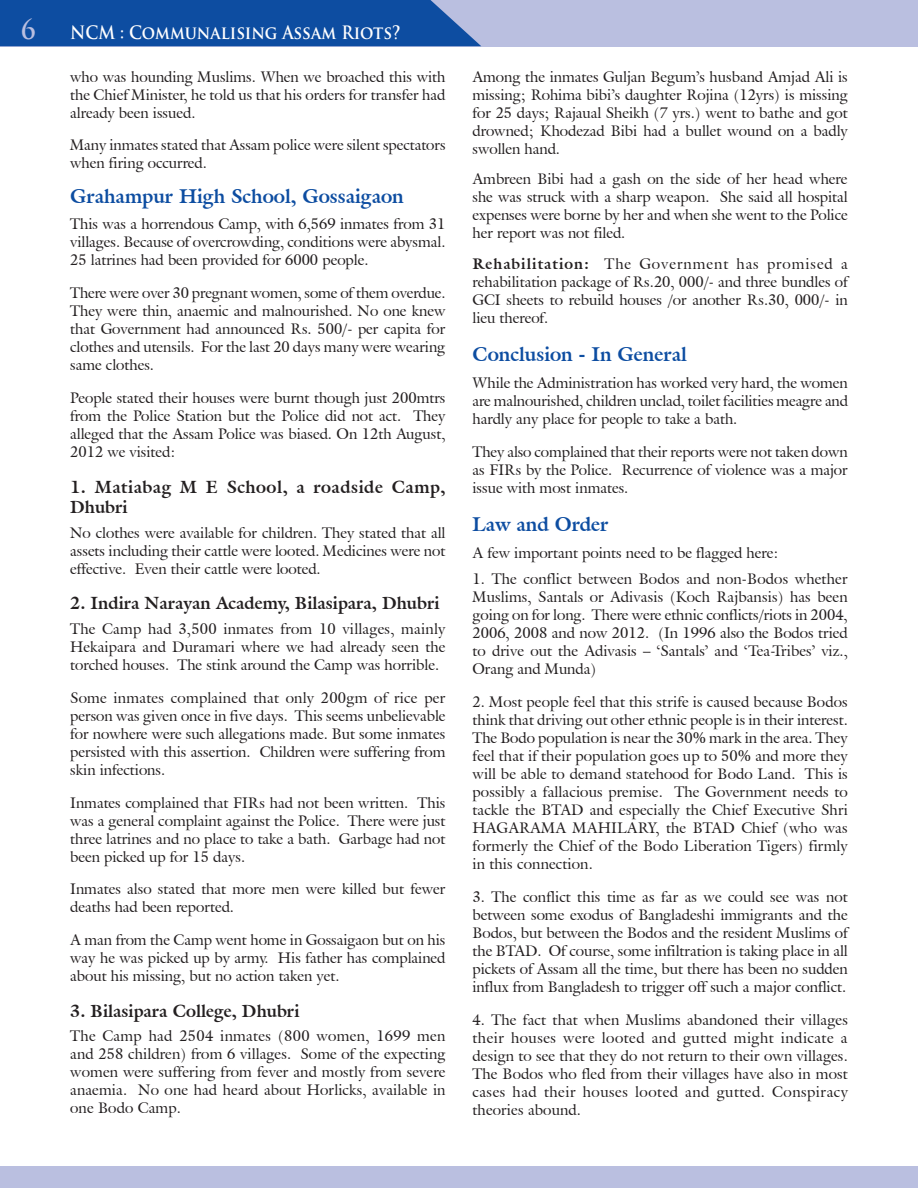
<style>
.page{position:relative;width:918px;height:1188px;background:#fff}
.page>*{position:absolute;margin:0;border:0;box-sizing:border-box;transform-origin:0 0}
.t1{font:700 27px "Trajan Pro";color:#babfe0;scale:.9 1}
.para_head{font:700 19.5px "Galliard IT Cby BT";color:#0d4da1}
.t2{font:700 18px "Trajan Pro";color:#fff;scale:.9 1}
.Sub_Head{font:700 17.25px "Galliard IT Cby BT";color:#231f20}
.Sub_Head-2{font:700 17.25px/20.7px "Galliard IT Cby BT";letter-spacing:.03em;color:#231f20}
.BODY_TEXT{font:15px/18px "Galliard IT Cby BT";color:#231f20;text-align:justify}
.s1{font-weight:700}
</style>
<div class="page">
<div style="left:0;top:0;width:918px;height:46px;background:#babfe0"></div>
<div style="left:0;top:0;width:481px;height:46px;background:#0d4da1"></div>
<div style="left:0;top:1167px;width:918px;height:21px;background:#babfe0"></div>
<p class="t1" style="left:21px;top:13px;width:18px">6</p>
<p class="t2" style="left:70px;top:21px;width:369px">NCM : Communalising Assam Riots?</p>
<p class="BODY_TEXT" style="left:70px;top:67px;width:377px">who was hounding Muslims. When we broached this with the Chief Minister, he told us that his orders for transfer had already been issued.</p>
<p class="BODY_TEXT" style="left:70px;top:136px;width:377px">Many inmates stated that Assam police were silent spectators when firing occurred.</p>
<p class="para_head" style="left:70px;top:183px;width:335px">Grahampur High School, Gossaigaon</p>
<p class="BODY_TEXT" style="left:70px;top:215px;width:377px">This was a horrendous Camp, with 6,569 inmates from 31 villages. Because of overcrowding, conditions were abysmal.<br>25 latrines had been provided for 6000 people.</p>
<p class="BODY_TEXT" style="left:70px;top:284px;width:377px">There were over 30 pregnant women, some of them overdue.<br>They were thin, anaemic and malnourished. No one knew that Government had announced Rs. 500/- per capita for clothes and utensils. For the last 20 days many were wearing same clothes.</p>
<p class="BODY_TEXT" style="left:70px;top:389px;width:377px">People stated their houses were burnt though just 200mtrs from the Police Station but the Police did not act. They alleged that the Assam Police was biased. On 12th August, 2012 we visited:</p>
<p class="Sub_Head-2" style="left:70px;top:476px;width:377px">1. Matiabag M E School, a roadside Camp,<br>Dhubri</p>
<p class="BODY_TEXT" style="left:70px;top:524px;width:377px">No clothes were available for children. They stated that all assets including their cattle were looted. Medicines were not effective. Even their cattle were looted.</p>
<p class="Sub_Head" style="left:70px;top:592px;width:371px">2. Indira Narayan Academy, Bilasipara, Dhubri</p>
<p class="BODY_TEXT" style="left:70px;top:619px;width:377px">The Camp had 3,500 inmates from 10 villages, mainly Hekaipara and Duramari where we had already seen the torched houses. The stink around the Camp was horrible.</p>
<p class="BODY_TEXT" style="left:70px;top:688px;width:377px">Some inmates complained that only 200gm of rice per person was given once in five days. This seems unbelievable for nowhere were such allegations made. But some inmates persisted with this assertion. Children were suffering from skin infections.</p>
<p class="BODY_TEXT" style="left:70px;top:793px;width:377px">Inmates complained that FIRs had not been written. This was a general complaint against the Police. There were just three latrines and no place to take a bath. Garbage had not been picked up for 15 days.</p>
<p class="BODY_TEXT" style="left:70px;top:880px;width:377px">Inmates also stated that more men were killed but fewer deaths had been reported.</p>
<p class="BODY_TEXT" style="left:70px;top:931px;width:377px">A man from the Camp went home in Gossaigaon but on his way he was picked up by army. His father has complained about his missing, but no action taken yet.</p>
<p class="Sub_Head" style="left:70px;top:1000px;width:231px">3. Bilasipara College, Dhubri</p>
<p class="BODY_TEXT" style="left:70px;top:1027px;width:377px">The Camp had 2504 inmates (800 women, 1699 men and 258 children) from 6 villages. Some of the expecting women were suffering from fever and mostly from severe anaemia. No one had heard about Horlicks, available in one Bodo Camp.</p>
<p class="BODY_TEXT" style="left:472px;top:67px;width:377px">Among the inmates Guljan Begum’s husband Amjad Ali is missing; Rohima bibi’s daughter Rojina (12yrs) is missing for 25 days; Rajaual Sheikh (7 yrs.) went to bathe and got drowned; Khodezad Bibi had a bullet wound on a badly swollen hand.</p>
<p class="BODY_TEXT" style="left:472px;top:170px;width:377px">Ambreen Bibi had a gash on the side of her head where she was struck with a sharp weapon. She said all hospital expenses were borne by her and when she went to the Police her report was not filed.</p>
<p class="BODY_TEXT" style="left:472px;top:255px;width:377px"><span class="s1">Rehabilitation:</span> The Government has promised a rehabilitation package of Rs.20, 000/- and three bundles of GCI sheets to rebuild houses /or another Rs.30, 000/- in lieu thereof.</p>
<p class="para_head" style="left:472px;top:342px;width:216px">Conclusion - In General</p>
<p class="BODY_TEXT" style="left:472px;top:374px;width:377px">While the Administration has worked very hard, the women are malnourished, children unclad, toilet facilities meagre and hardly any place for people to take a bath.</p>
<p class="BODY_TEXT" style="left:472px;top:442px;width:377px">They also complained that their reports were not taken down as FIRs by the Police. Recurrence of violence was a major issue with most inmates.</p>
<p class="para_head" style="left:472px;top:512px;width:138px">Law and Order</p>
<p class="BODY_TEXT" style="left:472px;top:543px;width:307px">A few important points need to be flagged here:</p>
<p class="BODY_TEXT" style="left:472px;top:570px;width:377px">1. The conflict between Bodos and non-Bodos whether Muslims, Santals or Adivasis (Koch Rajbansis) has been going on for long. There were ethnic conflicts/riots in 2004, 2006, 2008 and now 2012. (In 1996 also the Bodos tried to drive out the Adivasis – ‘Santals’ and ‘Tea-Tribes’ viz., Orang and Munda)</p>
<p class="BODY_TEXT" style="left:472px;top:693px;width:377px">2. Most people feel that this strife is caused because Bodos think that driving out other ethnic people is in their interest.<br>The Bodo population is near the 30% mark in the area. They feel that if their population goes up to 50% and more they will be able to demand statehood for Bodo Land. This is possibly a fallacious premise. The Government needs to tackle the BTAD and especially the Chief Executive Shri HAGARAMA MAHILARY, the BTAD Chief (who was formerly the Chief of the Bodo Liberation Tigers) firmly in this connection.</p>
<p class="BODY_TEXT" style="left:472px;top:887px;width:377px">3. The conflict this time as far as we could see was not between some exodus of Bangladeshi immigrants and the Bodos, but between the Bodos and the resident Muslims of the BTAD. Of course, some infiltration is taking place in all pickets of Assam all the time, but there has been no sudden influx from Bangladesh to trigger off such a major conflict.</p>
<p class="BODY_TEXT" style="left:472px;top:1010px;width:377px">4. The fact that when Muslims abandoned their villages their houses were looted and gutted might indicate a design to see that they do not return to their own villages.<br>The Bodos who fled from their villages have also in most cases had their houses looted and gutted. Conspiracy theories abound.</p>
</div>
